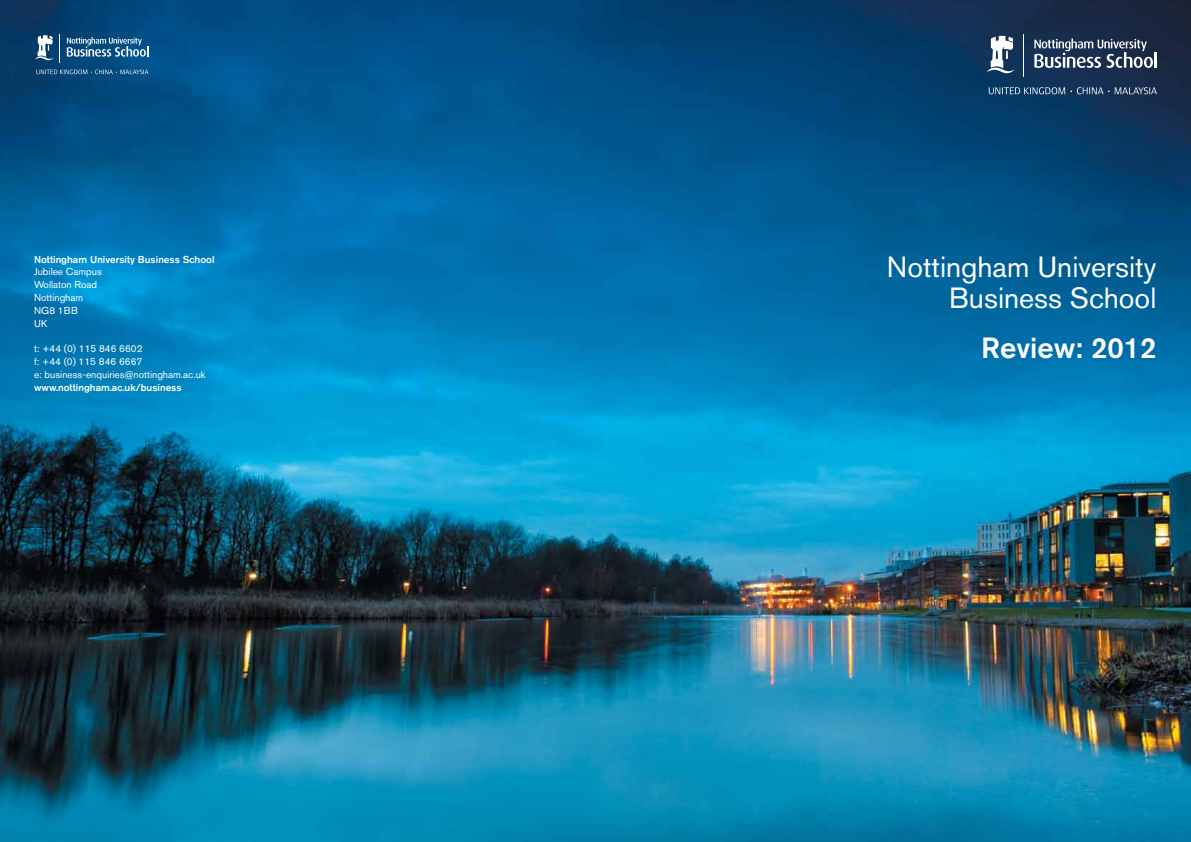
<style>
.page{position:relative;width:1191px;height:842px;background:#fff}
.page>*{position:absolute;margin:0;border:0;box-sizing:border-box;transform-origin:0 0}
.t1{font:29px/31px "Akzidenz Grotesk BE";color:#fff;text-align:right}
.t2{font:500 29px "Akzidenz Grotesk BE";color:#fff}
.t3{font:10px/12.8px "Akzidenz Grotesk BE";color:#fff}
.t4{font:500 10px "Akzidenz Grotesk BE";color:#fff}
</style>
<div class="page">
<img style="left:0;top:0;width:1191px;height:842px">
<svg style="left:1034px;top:38px;width:122px;height:30px"></svg>
<svg style="left:986px;top:36px;width:28px;height:37px"></svg>
<hr style="left:1022px;top:34px;width:1px;height:42px;background:#fff">
<svg style="left:988px;top:87px;width:169px;height:7px"></svg>
<svg style="left:67px;top:37px;width:81px;height:20px;background:#4c7fa5"></svg>
<svg style="left:35px;top:34px;width:25px;height:28px"></svg>
<svg style="left:36px;top:70px;width:112px;height:4px"></svg>
<p class="t4" style="left:34px;top:253px;width:182px">Nottingham University Business School</p>
<p class="t3" style="left:34px;top:265px;width:69px">Jubilee Campus<br>Wollaton Road<br>Nottingham<br>NG8 1BB<br>UK</p>
<p class="t3" style="left:34px;top:342px;width:173px">t: +44 (0) 115 846 6602<br>f: +44 (0) 115 846 6667<br>e: business-enquiries@nottingham.ac.uk</p>
<p class="t4" style="left:34px;top:381px;width:149px">www.nottingham.ac.uk/business</p>
<h1 class="t1" style="left:886px;top:251px;width:271px">Nottingham University<br>Business School</h1>
<h1 class="t2" style="left:981px;top:330px;width:177px">Review: 2012</h1>
</div>
